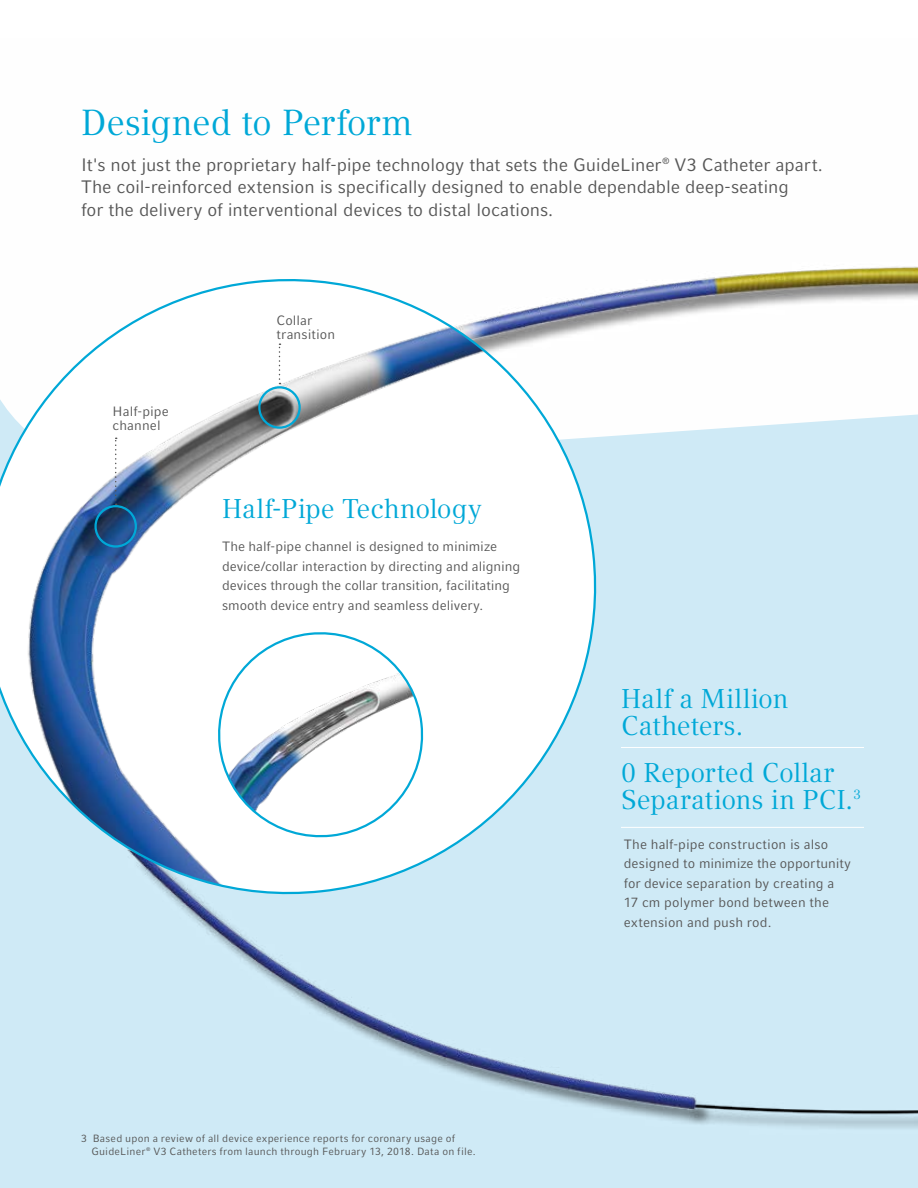
<style>
.page{position:relative;width:918px;height:1188px;background:#fff}
.page>*{position:absolute;margin:0;border:0;box-sizing:border-box;transform-origin:0 0}
.t1{font:36px "Compatil Text LT Pro";letter-spacing:-.01em;color:#00a8d7}
.t2{font:27px/27px "Compatil Text LT Pro";color:#00a8d7}
.t3{font:18px/22.5px "Compatil Fact LT Pro";letter-spacing:-.005em;color:#565656}
.t4{font:13.5px/19.5px "Compatil Fact LT Pro";letter-spacing:.005em;color:#565656}
.t5{font:10.5px/13.5px "Compatil Fact LT Pro";letter-spacing:.02em;color:#565656}
</style>
<div class="page">
<img style="left:0;top:266px;width:918px;height:922px">
<svg style="left:0;top:266px;width:612px;height:644px"></svg>
<svg style="left:214px;top:628px;width:214px;height:214px"></svg>
<div style="left:94px;top:505px;width:43px;height:43px;border:2px solid #00a8d7;border-radius:50%"></div>
<svg style="left:115px;top:438px;width:2px;height:67px"></svg>
<div style="left:258px;top:386px;width:43px;height:43px;border:2px solid #00a8d7;border-radius:50%"></div>
<svg style="left:279px;top:344px;width:1px;height:40px"></svg>
<hr style="left:621px;top:747px;width:243px;height:1px;background:#fff">
<hr style="left:621px;top:827px;width:243px;height:1px;background:#fff">
<h1 class="t1" style="left:81px;top:101px;width:333px">Designed to Perform</h1>
<p class="t3" style="left:81px;top:153px;width:743px">It's not just the proprietary half-pipe technology that sets the GuideLiner<sup>®</sup> V3 Catheter apart.<br>The coil-reinforced extension is specifically designed to enable dependable deep-seating<br>for the delivery of interventional devices to distal locations.</p>
<p class="t4" style="left:113px;top:405px;width:58px;line-height:13.5px">Half-pipe channel</p>
<p class="t4" style="left:276px;top:314px;width:60px;line-height:13.5px">Collar transition</p>
<h2 class="t2" style="left:222px;top:496px;width:261px">Half-Pipe Technology</h2>
<p class="t4" style="left:222px;top:537px;width:300px">The half‑pipe channel is designed to minimize device/collar interaction by directing and aligning devices through the collar transition, facilitating smooth device entry and seamless delivery.</p>
<p class="t5" style="left:92px;top:1131px;width:386px;text-indent:-10px">3 Based upon a review of all device experience reports for coronary usage of<br>GuideLiner<sup>®</sup> V3 Catheters from launch through February 13, 2018. Data on file.</p>
<h2 class="t2" style="left:621px;top:685px;width:169px">Half a Million<br>Catheters.</h2>
<h2 class="t2" style="left:621px;top:759px;width:241px">0 Reported Collar<br>Separations in PCI.<sup>3</sup></h2>
<p class="t4" style="left:624px;top:834px;width:229px">The half-pipe construction is also designed to minimize the opportunity for device separation by creating a<br>17 cm polymer bond between the extension and push rod.</p>
</div>
